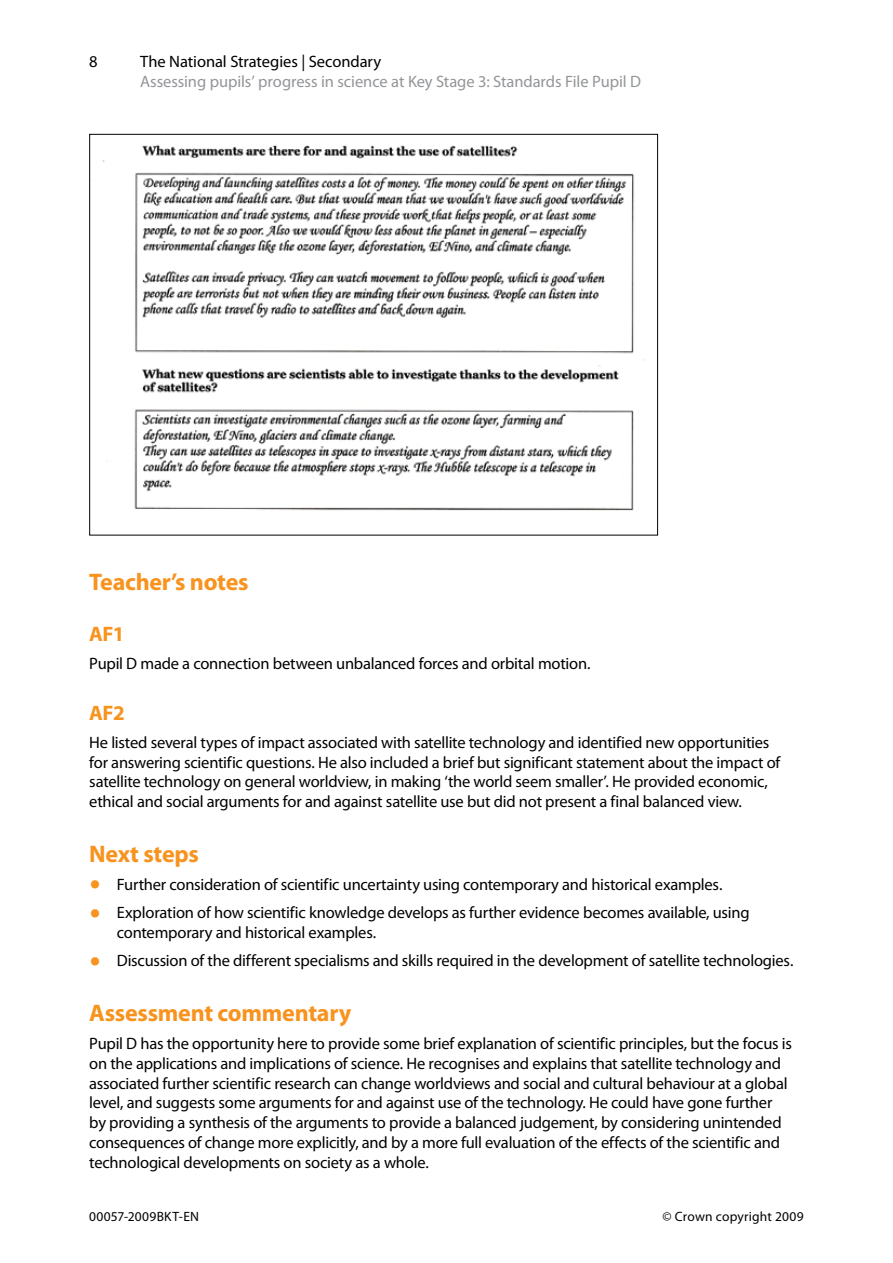
<style>
.page{position:relative;width:893px;height:1263px;background:#fff}
.page>*{position:absolute;margin:0;border:0;box-sizing:border-box;transform-origin:0 0}
.sect2_title{font:700 24px "Myriad Pro";letter-spacing:-.01em;color:#f7931e}
.sect3_title{font:700 21px "Myriad Pro";letter-spacing:-.025em;color:#f7931e}
.para{font:16.5px/19.8px "Myriad Pro";letter-spacing:-.015em;color:#000}
.itemizedlist_1{font:16.5px/19.8px "Myriad Pro";letter-spacing:-.015em;color:#000}
.t1{font:16.5px "Myriad Pro";letter-spacing:-.005em;color:#939598}
.t2{font:13.5px "Myriad Pro";letter-spacing:.015em;color:#000}
.s1{font-family:"Minion Pro";font-weight:700;font-size:30px;color:#f7931e}
</style>
<div class="page">
<img style="left:103px;top:144px;width:541px;height:367px">
<p class="para" style="left:89px;top:51px;width:10px">8</p>
<p class="para" style="left:140px;top:51px;width:243px">The National Strategies | Secondary</p>
<p class="t1" style="left:140px;top:71px;width:503px">Assessing pupils’ progress in science at Key Stage 3: Standards File Pupil D</p>
<p class="sect2_title" style="left:89px;top:566px;width:161px">Teacher’s notes</p>
<p class="sect3_title" style="left:89px;top:620px;width:37px">AF1</p>
<p class="para" style="left:89px;top:653px;width:503px">Pupil D made a connection between unbalanced forces and orbital motion.</p>
<p class="sect3_title" style="left:89px;top:699px;width:37px">AF2</p>
<p class="para" style="left:89px;top:732px;width:693px">He listed several types of impact associated with satellite technology and identified new opportunities for answering scientific questions. He also included a brief but significant statement about the impact of satellite technology on general worldview, in making ‘the world seem smaller’. He provided economic, ethical and social arguments for and against satellite use but did not present a final balanced view.</p>
<p class="sect2_title" style="left:89px;top:838px;width:111px">Next steps</p>
<p class="itemizedlist_1" style="left:89px;top:874px;width:635px"><span class="s1">•</span> Further consideration of scientific uncertainty using contemporary and historical examples.</p>
<p class="itemizedlist_1" style="left:117px;top:902px;width:634px;text-indent:-28px"><span class="s1">•</span> Exploration of how scientific knowledge develops as further evidence becomes available, using contemporary and historical examples.</p>
<p class="itemizedlist_1" style="left:89px;top:951px;width:706px"><span class="s1">•</span> Discussion of the different specialisms and skills required in the development of satellite technologies.</p>
<p class="sect2_title" style="left:89px;top:997px;width:263px">Assessment commentary</p>
<p class="para" style="left:89px;top:1033px;width:704px">Pupil D has the opportunity here to provide some brief explanation of scientific principles, but the focus is on the applications and implications of science. He recognises and explains that satellite technology and associated further scientific research can change worldviews and social and cultural behaviour at a global level, and suggests some arguments for and against use of the technology. He could have gone further by providing a synthesis of the arguments to provide a balanced judgement, by considering unintended consequences of change more explicitly, and by a more full evaluation of the effects of the scientific and technological developments on society as a whole.</p>
<p class="t2" style="left:89px;top:1208px;width:111px">00057-2009BKT-EN</p>
<p class="t2" style="left:663px;top:1208px;width:143px">© Crown copyright 2009</p>
</div>
